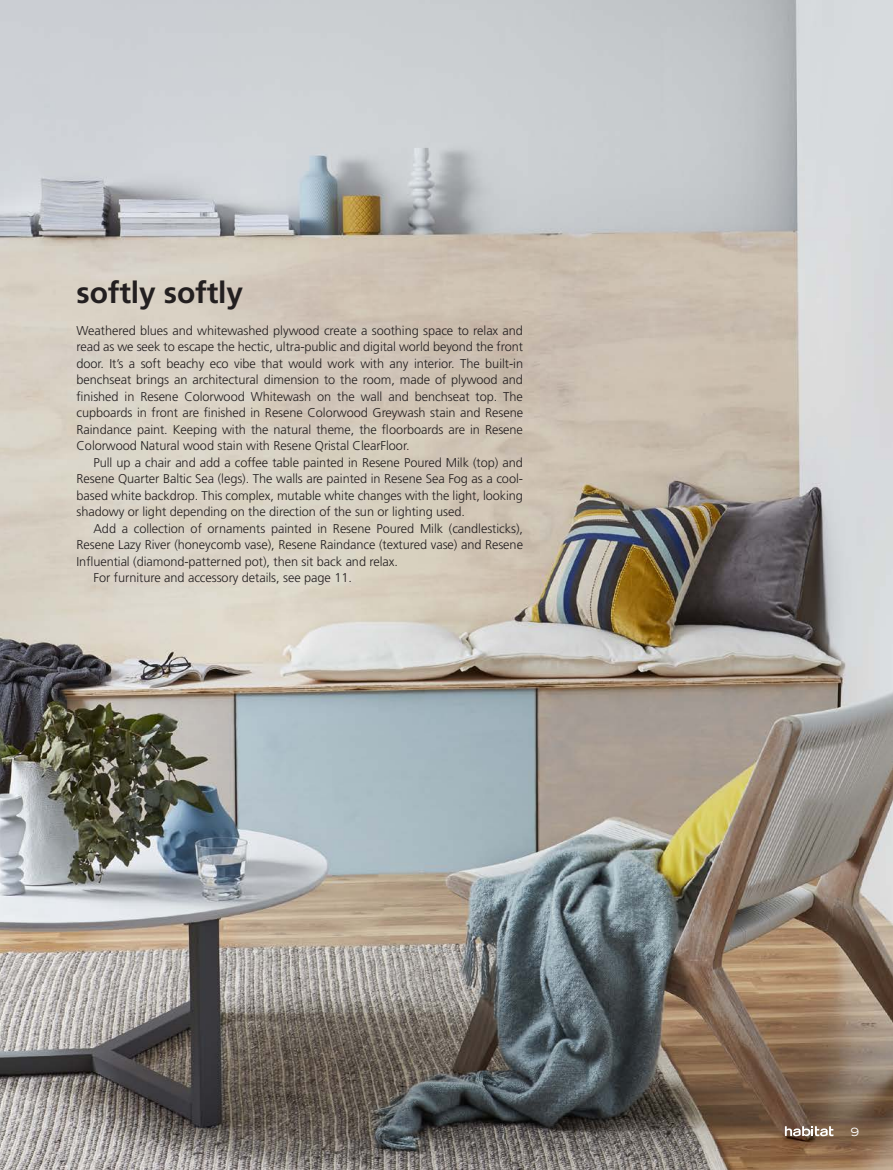
<style>
.page{position:relative;width:893px;height:1170px;background:#fff}
.page>*{position:absolute;margin:0;border:0;box-sizing:border-box;transform-origin:0 0}
.t1{font:700 30px "Frutiger";letter-spacing:-.005em;color:#231f20}
.t2{font:300 12.75px/16.5px "Frutiger";letter-spacing:-.005em;color:#231f20;text-align:justify}
.t3{font:expanded 11.25px "Trade Gothic LH";color:#fff}
</style>
<div class="page">
<img style="left:0;top:0;width:893px;height:1169px">
<svg style="left:785px;top:1126px;width:48px;height:10px"></svg>
<h1 class="t1" style="left:77px;top:275px;width:168px">softly softly</h1>
<p class="t2" style="left:77px;top:322px;width:448px">Weathered blues and whitewashed plywood create a soothing space to relax and read as we seek to escape the hectic, ultra-public and digital world beyond the front door. It’s a soft beachy eco vibe that would work with any interior. The built-in benchseat brings an architectural dimension to the room, made of plywood and finished in Resene Colorwood Whitewash on the wall and benchseat top. The cupboards in front are finished in Resene Colorwood Greywash stain and Resene Raindance paint. Keeping with the natural theme, the floorboards are in Resene Colorwood Natural wood stain with Resene Qristal ClearFloor.</p>
<p class="t2" style="left:77px;top:454px;width:448px;text-indent:17px">Pull up a chair and add a coffee table painted in Resene Poured Milk (top) and Resene Quarter Baltic Sea (legs). The walls are painted in Resene Sea Fog as a cool&shy;based white backdrop. This complex, mutable white changes with the light, looking shadowy or light depending on the direction of the sun or lighting used.</p>
<p class="t2" style="left:94px;top:520px;width:431px">Add a collection of ornaments painted in Resene Poured Milk (candlesticks),</p>
<p class="t2" style="left:77px;top:536px;width:448px">Resene Lazy River (honeycomb vase), Resene Raindance (textured vase) and Resene</p>
<p class="t2" style="left:77px;top:553px;width:323px">Influential (diamond-patterned pot), then sit back and relax.</p>
<p class="t2" style="left:94px;top:569px;width:260px">For furniture and accessory details, see page 11.</p>
<p class="t3" style="left:851px;top:1124px;width:10px">9</p>
</div>
